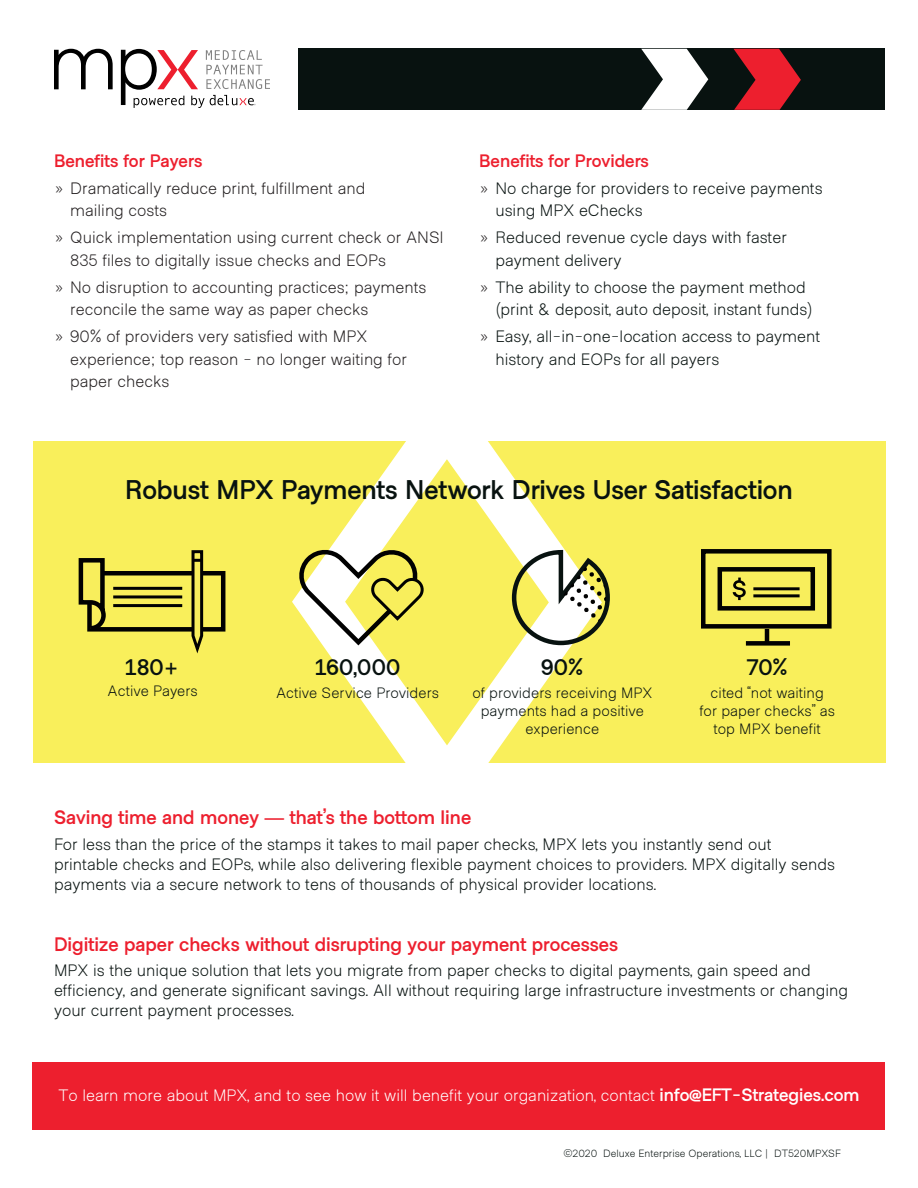
<style>
.page{position:relative;width:918px;height:1188px;background:#fff}
.page>*{position:absolute;margin:0;border:0;box-sizing:border-box;transform-origin:0 0}
.t1{font:700 27px "Metro Sans";letter-spacing:-.005em;color:#081210}
.t2{font:700 22.5px "Metro Sans";letter-spacing:.01em;color:#081210}
.t3{font:700 19.5px "Metro Sans";color:#ed1f2e}
.t4{font:700 18px "Metro Sans";color:#ed1f2e}
.t5{font:300 16.5px/22.5px "Metro Sans";color:#081210}
.t6{font:300 16.5px/22.5px "Metro Sans";color:#231f20}
.t7{font:300 16.5px "Metro Sans";color:#fff}
.t8{font:300 15px "Metro Sans";letter-spacing:.005em;color:#081210}
.t9{font:300 10.5px "Metro Sans";color:#081210}
.s1{color:#231f20}
.s2{font-weight:700;font-size:18px}
</style>
<div class="page">
<div style="left:33px;top:441px;width:852px;height:322px;background:#f9ef5b"></div>
<div style="left:746px;top:641px;width:44px;height:5px;background:#010101"></div>
<hr style="left:765px;top:629px;width:4px;height:13px;background:#010101">
<div style="left:299px;top:49px;width:586px;height:61px;background:#081210"></div>
<svg style="left:641px;top:49px;width:67px;height:61px"></svg>
<svg style="left:733px;top:49px;width:68px;height:61px"></svg>
<svg style="left:54px;top:49px;width:59px;height:40px"></svg>
<svg style="left:121px;top:49px;width:149px;height:59px"></svg>
<svg style="left:292px;top:441px;width:279px;height:322px"></svg>
<svg style="left:293px;top:543px;width:134px;height:106px"></svg>
<svg style="left:510px;top:548px;width:100px;height:99px"></svg>
<div style="left:87px;top:571px;width:138px;height:61px;border:4px solid #010101"></div>
<svg style="left:190px;top:550px;width:15px;height:104px"></svg>
<svg style="left:78px;top:558px;width:30px;height:74px"></svg>
<hr style="left:113px;top:587px;width:69px;height:3px;background:#010101">
<hr style="left:113px;top:595px;width:69px;height:3px;background:#010101">
<hr style="left:113px;top:604px;width:69px;height:3px;background:#010101">
<div style="left:701px;top:549px;width:131px;height:80px;background:#f8ee5c;border:4px solid #010101"></div>
<div style="left:718px;top:567px;width:97px;height:44px;background:#f8ee5c;border:4px solid #010101"></div>
<svg style="left:733px;top:578px;width:13px;height:22px"></svg>
<hr style="left:753px;top:587px;width:47px;height:3px;background:#010101">
<hr style="left:753px;top:594px;width:47px;height:3px;background:#010101">
<div style="left:33px;top:1062px;width:852px;height:68px;background:#ed1f2e"></div>
<h4 class="t4" style="left:54px;top:150px;width:150px">Benefits for Payers</h4>
<p class="t6" style="left:70px;top:178px;width:297px;text-indent:-16px">» Dramatically reduce print, fulfillment and mailing costs</p>
<p class="t6" style="left:70px;top:227px;width:375px;text-indent:-16px">» Quick implementation using current check or ANSI<br>835 files to digitally issue checks and EOPs</p>
<p class="t6" style="left:70px;top:277px;width:358px;text-indent:-16px">» No disruption to accounting practices; payments reconcile the same way as paper checks</p>
<p class="t6" style="left:70px;top:326px;width:338px;text-indent:-16px">» 90% of providers very satisfied with MPX experience; top reason - no longer waiting for paper checks</p>
<h4 class="t4" style="left:479px;top:150px;width:171px">Benefits for Providers</h4>
<p class="t5" style="left:495px;top:178px;width:329px;text-indent:-16px"><span class="s1">»</span> No charge for providers to receive payments using MPX eChecks</p>
<p class="t5" style="left:495px;top:227px;width:293px;text-indent:-16px"><span class="s1">»</span> Reduced revenue cycle days with faster payment delivery</p>
<p class="t5" style="left:495px;top:277px;width:319px;text-indent:-16px"><span class="s1">»</span> The ability to choose the payment method (print &amp; deposit, auto deposit, instant funds)</p>
<p class="t5" style="left:495px;top:326px;width:326px;text-indent:-16px"><span class="s1">»</span> Easy, all-in-one-location access to payment history and EOPs for all payers</p>
<h2 class="t1" style="left:125px;top:474px;width:669px">Robust MPX Payments Network Drives User Satisfaction</h2>
<h3 class="t2" style="left:125px;top:654px;width:57px">180+</h3>
<h3 class="t2" style="left:746px;top:654px;width:43px">70%</h3>
<p class="t8" style="left:108px;top:682px;width:92px">Active Payers</p>
<p class="t8" style="left:472px;top:684px;width:181px">of providers receiving MPX</p>
<p class="t8" style="left:711px;top:684px;width:115px">cited “not waiting</p>
<p class="t8" style="left:481px;top:702px;width:165px">payments had a positive</p>
<p class="t8" style="left:700px;top:702px;width:137px">for paper checks” as</p>
<p class="t8" style="left:526px;top:720px;width:75px">experience</p>
<p class="t8" style="left:714px;top:720px;width:109px">top MPX benefit</p>
<p class="t2" style="left:541px;top:654px;width:44px">90%</p>
<p class="t2" style="left:315px;top:654px;width:87px">160,000</p>
<p class="t8" style="left:276px;top:684px;width:164px">Active Service Providers</p>
<h3 class="t3" style="left:54px;top:806px;width:419px">Saving time and money — that’s the bottom line</h3>
<p class="t5" style="left:54px;top:835px;width:783px;line-height:19.8px">For less than the price of the stamps it takes to mail paper checks, MPX lets you instantly send out printable checks and EOPs, while also delivering flexible payment choices to providers. MPX digitally sends payments via a secure network to tens of thousands of physical provider locations.</p>
<p class="t3" style="left:54px;top:932px;width:565px">Digitize paper checks without disrupting your payment processes</p>
<p class="t5" style="left:54px;top:961px;width:796px;line-height:19.8px">MPX is the unique solution that lets you migrate from paper checks to digital payments, gain speed and efficiency, and generate significant savings. All without requiring large infrastructure investments or changing your current payment processes.</p>
<p class="t7" style="left:58px;top:1085px;width:803px">To learn more about MPX, and to see how it will benefit your organization, contact <span class="s2">info@EFT-Strategies.com</span></p>
<p class="t9" style="left:563px;top:1147px;width:279px">©2020 Deluxe Enterprise Operations, LLC | DT520MPXSF</p>
</div>
